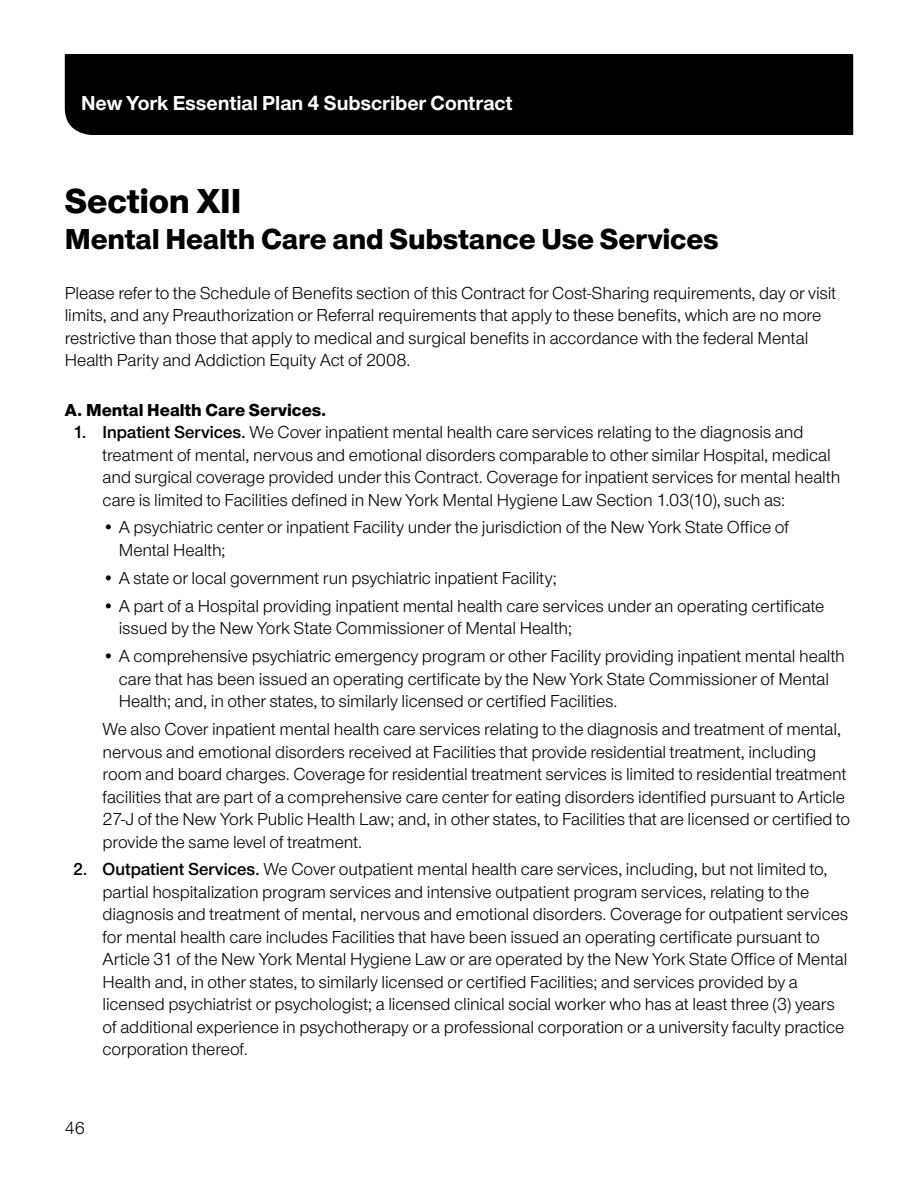
<style>
.page{position:relative;width:918px;height:1188px;background:#fff}
.page>*{position:absolute;margin:0;border:0;box-sizing:border-box;transform-origin:0 0}
.Section_heads___noDo{font:800 36px "UHC Sans";letter-spacing:-.005em;color:#000}
.Section_heads___noDo-2{font:800 30px "UHC Sans";letter-spacing:-.005em;color:#000}
.t1{font:700 21px "UHC Sans";color:#fff}
.Body___numbers___add{font:18px/22.5px "UHC Sans";letter-spacing:-.005em;color:#000}
.Body___12_15{font:18px/22.5px "UHC Sans";letter-spacing:-.005em;color:#000}
.SUB_Subhead___12_15{font:800 18px "UHC Sans";letter-spacing:.005em;color:#000}
.s1{font-weight:600}
</style>
<div class="page">
<div style="left:65px;top:54px;width:788px;height:81px;background:#000"></div>
<p class="t1" style="left:81px;top:88px;width:433px">New York Essential Plan 4 Subscriber Contract</p>
<p class="Section_heads___noDo" style="left:65px;top:176px;width:178px">Section XII</p>
<p class="Section_heads___noDo-2" style="left:65px;top:218px;width:655px">Mental Health Care and Substance Use Services</p>
<p class="Body___12_15" style="left:65px;top:281px;width:773px">Please refer to the Schedule of Benefits section of this Contract for Cost-Sharing requirements, day or visit limits, and any Preauthorization or Referral requirements that apply to these benefits, which are no more restrictive than those that apply to medical and surgical benefits in accordance with the federal Mental Health Parity and Addiction Equity Act of 2008.</p>
<p class="SUB_Subhead___12_15" style="left:65px;top:397px;width:263px">A. Mental Health Care Services.</p>
<p class="Body___numbers___add" style="left:103px;top:420px;width:739px;text-indent:-29px"><span class="s1">1. Inpatient Services.</span> We Cover inpatient mental health care services relating to the diagnosis and treatment of mental, nervous and emotional disorders comparable to other similar Hospital, medical and surgical coverage provided under this Contract. Coverage for inpatient services for mental health care is limited to Facilities defined in New York Mental Hygiene Law Section 1.03(10), such as:</p>
<p class="Body___numbers___add" style="left:119px;top:516px;width:672px;text-indent:-16px">• A psychiatric center or inpatient Facility under the jurisdiction of the New York State Office of<br>Mental Health;</p>
<p class="Body___numbers___add" style="left:103px;top:566px;width:456px">• A state or local government run psychiatric inpatient Facility;</p>
<p class="Body___numbers___add" style="left:119px;top:594px;width:707px;text-indent:-16px">• A part of a Hospital providing inpatient mental health care services under an operating certificate issued by the New York State Commissioner of Mental Health;</p>
<p class="Body___numbers___add" style="left:119px;top:644px;width:728px;text-indent:-16px">• A comprehensive psychiatric emergency program or other Facility providing inpatient mental health care that has been issued an operating certificate by the New York State Commissioner of Mental<br>Health; and, in other states, to similarly licensed or certified Facilities.</p>
<p class="Body___numbers___add" style="left:103px;top:717px;width:749px">We also Cover inpatient mental health care services relating to the diagnosis and treatment of mental, nervous and emotional disorders received at Facilities that provide residential treatment, including room and board charges. Coverage for residential treatment services is limited to residential treatment facilities that are part of a comprehensive care center for eating disorders identified pursuant to Article 27-J of the New York Public Health Law; and, in other states, to Facilities that are licensed or certified to provide the same level of treatment.</p>
<p class="Body___numbers___add" style="left:103px;top:858px;width:747px;text-indent:-29px"><span class="s1">2. Outpatient Services.</span> We Cover outpatient mental health care services, including, but not limited to, partial hospitalization program services and intensive outpatient program services, relating to the diagnosis and treatment of mental, nervous and emotional disorders. Coverage for outpatient services for mental health care includes Facilities that have been issued an operating certificate pursuant to Article 31 of the New York Mental Hygiene Law or are operated by the New York State Office of Mental Health and, in other states, to similarly licensed or certified Facilities; and services provided by a licensed psychiatrist or psychologist; a licensed clinical social worker who has at least three (3) years of additional experience in psychotherapy or a professional corporation or a university faculty practice corporation thereof.</p>
<p class="Body___numbers___add" style="left:65px;top:1116px;width:22px">46</p>
</div>
